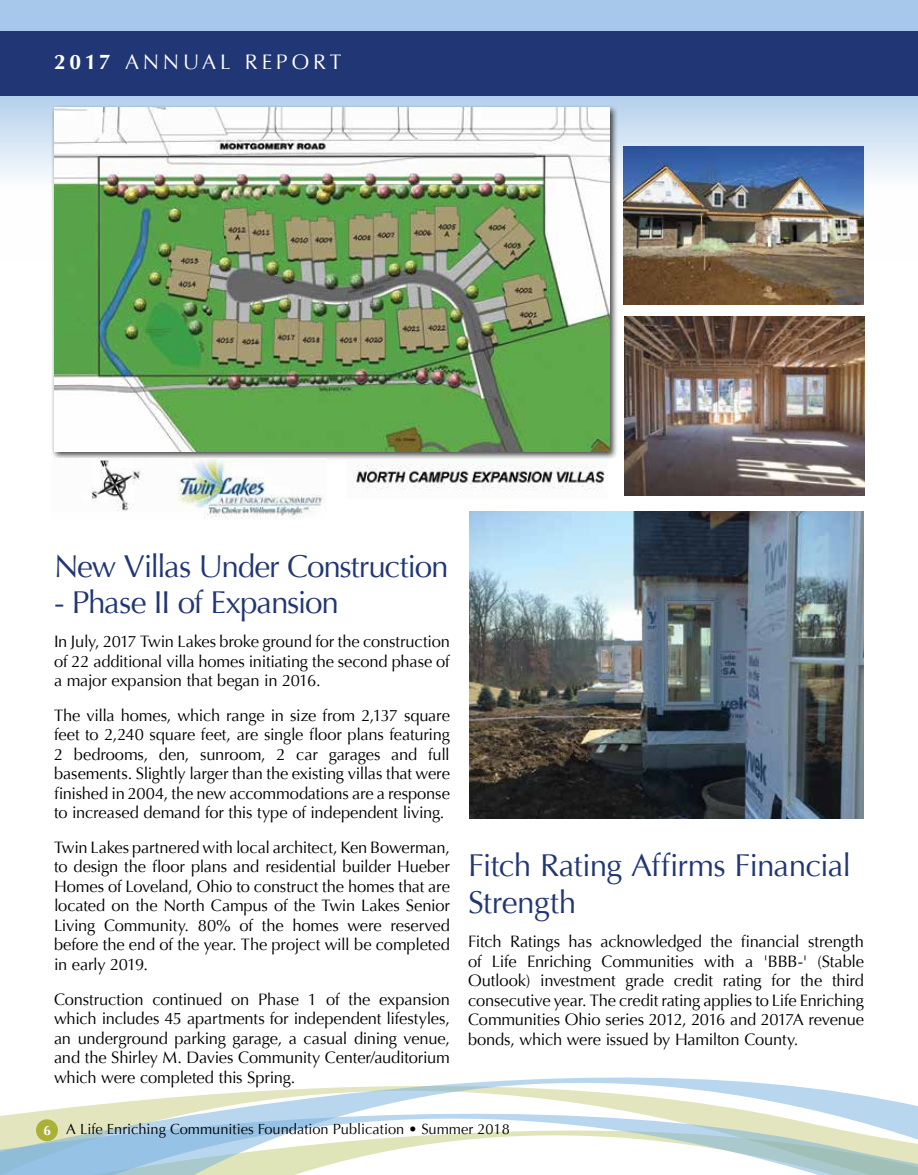
<style>
.page{position:relative;width:918px;height:1175px;background:#fff}
.page>*{position:absolute;margin:0;border:0;box-sizing:border-box;transform-origin:0 0}
.t1{font:31.5px/36px "Optima";letter-spacing:-.03em;color:#213674}
.t2{font:21px "Optima";letter-spacing:.185em;color:#fff}
.t3{font:16.5px/19.5px "Optima";letter-spacing:-.01em;color:#000;text-align:justify}
.t4{font:14.7px "Optima";color:#000}
.s1{font-weight:700}
.s2{font-weight:700;font-size:13.5px;color:#fff}
</style>
<div class="page">
<svg style="left:0;top:1077px;width:918px;height:97px"></svg>
<svg style="left:0;top:0;width:918px;height:178px;background:#b7d2ed"></svg>
<div style="left:51px;top:105px;width:567px;height:355px;background:#000;opacity:.75"></div>
<img style="left:54px;top:108px;width:555px;height:343px">
<div style="left:36px;top:1119px;width:22px;height:22px;background:#a9b237;border-radius:50%"></div>
<div style="left:0;top:29px;width:918px;height:68px;background:#213674"></div>
<img style="left:52px;top:458px;width:275px;height:61px">
<img style="left:623px;top:146px;width:241px;height:158px">
<img style="left:346px;top:459px;width:262px;height:31px">
<img style="left:624px;top:316px;width:240px;height:180px">
<img style="left:470px;top:512px;width:394px;height:306px">
<p class="t2" style="left:54px;top:49px;width:289px"><span class="s1">2017</span> ANNUAL REPORT</p>
<h1 class="t1" style="left:54px;top:548px;width:396px">New Villas Under Construction</h1>
<h1 class="t1" style="left:54px;top:584px;width:286px">- Phase II of Expansion</h1>
<p class="t3" style="left:54px;top:632px;width:397px">In July, 2017 Twin Lakes broke ground for the construction of 22 additional villa homes initiating the second phase of a major expansion that began in 2016.</p>
<p class="t3" style="left:54px;top:705px;width:397px">The villa homes, which range in size from 2,137 square feet to 2,240 square feet, are single floor plans featuring 2 bedrooms, den, sunroom, 2 car garages and full basements. Slightly larger than the existing villas that were finished in 2004, the new accommodations are a response to increased demand for this type of independent living.</p>
<p class="t3" style="left:54px;top:837px;width:397px">Twin Lakes partnered with local architect, Ken Bowerman, to design the floor plans and residential builder Hueber Homes of Loveland, Ohio to construct the homes that are located on the North Campus of the Twin Lakes Senior Living Community. 80% of the homes were reserved before the end of the year. The project will be completed in early 2019.</p>
<p class="t3" style="left:54px;top:989px;width:397px">Construction continued on Phase 1 of the expansion which includes 45 apartments for independent lifestyles, an underground parking garage, a casual dining venue, and the Shirley M. Davies Community Center/auditorium which were completed this Spring.</p>
<h1 class="t1" style="left:468px;top:848px;width:385px">Fitch Rating Affirms Financial<br>Strength</h1>
<p class="t3" style="left:468px;top:931px;width:397px">Fitch Ratings has acknowledged the financial strength of Life Enriching Communities with a 'BBB-' (Stable Outlook) investment grade credit rating for the third consecutive year. The credit rating applies to Life Enriching Communities Ohio series 2012, 2016 and 2017A revenue bonds, which were issued by Hamilton County.</p>
<p class="t4" style="left:43px;top:1120px;width:468px"><span class="s2">6</span> A Life Enriching Communities Foundation Publication • Summer 2018</p>
</div>
